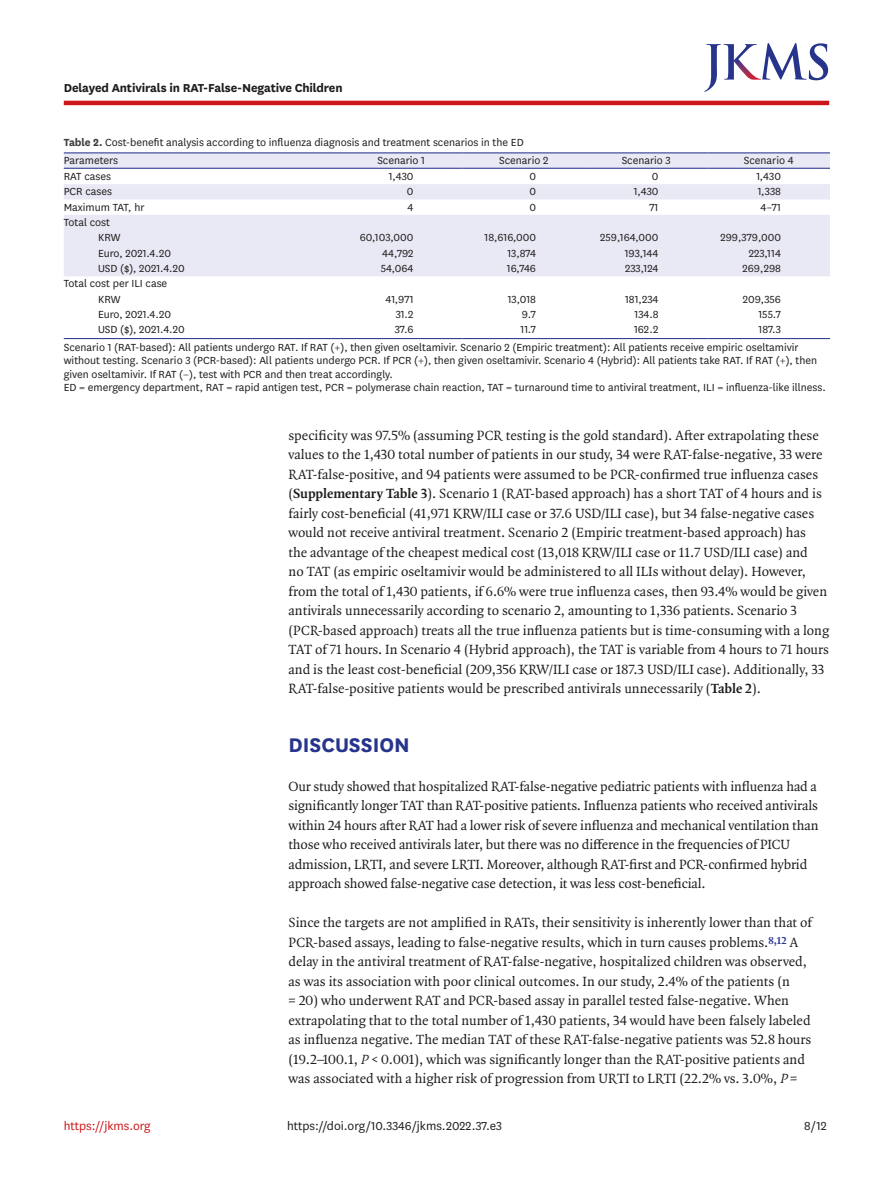
<style>
.page{position:relative;width:893px;height:1191px;background:#fff}
.page>*{position:absolute;margin:0;border:0;box-sizing:border-box;transform-origin:0 0}
.body_title1{font:700 23.1px "National";color:#27348b}
.body_p_first{font:14.25px/19.5px "Quadraat OT";color:#1d1d1b}
.body_p{font:14.25px/19.5px "Quadraat OT";color:#1d1d1b}
.alt-title-type{font:700 13.5px "National";letter-spacing:-.01em;color:#1d1d1b}
.doi_running_footer{font:13.5px "National";color:#1d1d1b}
.t1{font:13.5px "National";color:#cd171a}
.table-wrap-foot_p_fi{font:12px/13.5px "National";color:#1d1d1b}
.tbody_entry{font:12px "National";color:#1d1d1b}
.table-wrap-foot_p{font:12px "National";color:#1d1d1b}
.table-wrap_caption{font:12px "National";color:#1d1d1b}
.thead_entry{font:12px "National";color:#1d1d1b}
.s1{font-weight:700;color:#3d3d3c}
.s2{font-weight:700}
.s3{font-style:italic}
</style>
<div class="page">
<hr style="left:64px;top:101px;width:765px;height:4px;background:#cd171a">
<svg style="left:704px;top:43px;width:124px;height:49px"></svg>
<svg style="left:64px;top:153px;width:766px;height:123px;fill:#e9e8f5"></svg>
<hr style="left:64px;top:152px;width:34px;height:1px;background:#27348b">
<hr style="left:98px;top:152px;width:242px;height:1px;background:#27348b">
<hr style="left:340px;top:152px;width:122px;height:1px;background:#27348b">
<hr style="left:462px;top:152px;width:123px;height:1px;background:#27348b">
<hr style="left:585px;top:152px;width:122px;height:1px;background:#27348b">
<hr style="left:707px;top:152px;width:123px;height:1px;background:#27348b">
<hr style="left:64px;top:168px;width:34px;height:1px;background:#27348b">
<hr style="left:98px;top:168px;width:242px;height:1px;background:#27348b">
<hr style="left:340px;top:168px;width:122px;height:1px;background:#27348b">
<hr style="left:462px;top:168px;width:123px;height:1px;background:#27348b">
<hr style="left:585px;top:168px;width:122px;height:1px;background:#27348b">
<hr style="left:707px;top:168px;width:123px;height:1px;background:#27348b">
<hr style="left:64px;top:338px;width:34px;height:1px;background:#27348b">
<hr style="left:98px;top:338px;width:242px;height:1px;background:#27348b">
<hr style="left:340px;top:338px;width:122px;height:1px;background:#27348b">
<hr style="left:462px;top:338px;width:123px;height:1px;background:#27348b">
<hr style="left:585px;top:338px;width:122px;height:1px;background:#27348b">
<hr style="left:707px;top:338px;width:123px;height:1px;background:#27348b">
<p class="alt-title-type" style="left:64px;top:78px;width:280px">Delayed Antivirals in RAT-False-Negative Children</p>
<p class="table-wrap_caption" style="left:64px;top:135px;width:461px"><span class="s1">Table 2.</span> Cost-benefit analysis according to influenza diagnosis and treatment scenarios in the ED</p>
<p class="thead_entry" style="left:64px;top:152px;width:56px">Parameters</p>
<p class="thead_entry" style="left:377px;top:152px;width:49px">Scenario 1</p>
<p class="thead_entry" style="left:499px;top:152px;width:51px">Scenario 2</p>
<p class="thead_entry" style="left:622px;top:152px;width:51px">Scenario 3</p>
<p class="thead_entry" style="left:744px;top:152px;width:51px">Scenario 4</p>
<p class="tbody_entry" style="left:64px;top:168px;width:49px">RAT cases</p>
<p class="tbody_entry" style="left:389px;top:168px;width:26px">1,430</p>
<p class="tbody_entry" style="left:529px;top:168px;width:8px">0</p>
<p class="tbody_entry" style="left:652px;top:168px;width:8px">0</p>
<p class="tbody_entry" style="left:756px;top:168px;width:26px">1,430</p>
<p class="tbody_entry" style="left:64px;top:184px;width:50px">PCR cases</p>
<p class="tbody_entry" style="left:407px;top:184px;width:8px">0</p>
<p class="tbody_entry" style="left:529px;top:184px;width:8px">0</p>
<p class="tbody_entry" style="left:634px;top:184px;width:26px">1,430</p>
<p class="tbody_entry" style="left:758px;top:184px;width:25px">1,338</p>
<p class="tbody_entry" style="left:64px;top:199px;width:82px">Maximum TAT, hr</p>
<p class="tbody_entry" style="left:408px;top:199px;width:7px">4</p>
<p class="tbody_entry" style="left:529px;top:199px;width:8px">0</p>
<p class="tbody_entry" style="left:649px;top:199px;width:11px">71</p>
<p class="tbody_entry" style="left:760px;top:199px;width:22px">4–71</p>
<p class="tbody_entry" style="left:64px;top:214px;width:48px">Total cost</p>
<p class="tbody_entry" style="left:98px;top:230px;width:24px">KRW</p>
<p class="tbody_entry" style="left:360px;top:230px;width:55px">60,103,000</p>
<p class="tbody_entry" style="left:484px;top:230px;width:53px">18,616,000</p>
<p class="tbody_entry" style="left:600px;top:230px;width:60px">259,164,000</p>
<p class="tbody_entry" style="left:720px;top:230px;width:62px">299,379,000</p>
<p class="tbody_entry" style="left:98px;top:245px;width:75px">Euro, 2021.4.20</p>
<p class="tbody_entry" style="left:382px;top:245px;width:33px">44,792</p>
<p class="tbody_entry" style="left:507px;top:245px;width:30px">13,874</p>
<p class="tbody_entry" style="left:625px;top:245px;width:35px">193,144</p>
<p class="tbody_entry" style="left:749px;top:245px;width:34px">223,114</p>
<p class="tbody_entry" style="left:98px;top:260px;width:88px">USD ($), 2021.4.20</p>
<p class="tbody_entry" style="left:381px;top:260px;width:34px">54,064</p>
<p class="tbody_entry" style="left:507px;top:260px;width:31px">16,746</p>
<p class="tbody_entry" style="left:625px;top:260px;width:35px">233,124</p>
<p class="tbody_entry" style="left:742px;top:260px;width:40px">269,298</p>
<p class="tbody_entry" style="left:64px;top:276px;width:105px">Total cost per ILI case</p>
<p class="tbody_entry" style="left:98px;top:291px;width:24px">KRW</p>
<p class="tbody_entry" style="left:385px;top:291px;width:30px">41,971</p>
<p class="tbody_entry" style="left:508px;top:291px;width:30px">13,018</p>
<p class="tbody_entry" style="left:625px;top:291px;width:35px">181,234</p>
<p class="tbody_entry" style="left:743px;top:291px;width:40px">209,356</p>
<p class="tbody_entry" style="left:98px;top:307px;width:75px">Euro, 2021.4.20</p>
<p class="tbody_entry" style="left:396px;top:307px;width:19px">31.2</p>
<p class="tbody_entry" style="left:522px;top:307px;width:16px">9.7</p>
<p class="tbody_entry" style="left:634px;top:307px;width:26px">134.8</p>
<p class="tbody_entry" style="left:758px;top:307px;width:24px">155.7</p>
<p class="tbody_entry" style="left:98px;top:322px;width:88px">USD ($), 2021.4.20</p>
<p class="tbody_entry" style="left:395px;top:322px;width:20px">37.6</p>
<p class="tbody_entry" style="left:520px;top:322px;width:17px">11.7</p>
<p class="tbody_entry" style="left:634px;top:322px;width:26px">162.2</p>
<p class="tbody_entry" style="left:758px;top:322px;width:24px">187.3</p>
<p class="table-wrap-foot_p_fi" style="left:64px;top:340px;width:755px">Scenario 1 (RAT-based): All patients undergo RAT. If RAT (+), then given oseltamivir. Scenario 2 (Empiric treatment): All patients receive empiric oseltamivir without testing. Scenario 3 (PCR-based): All patients undergo PCR. If PCR (+), then given oseltamivir. Scenario 4 (Hybrid): All patients take RAT. If RAT (+), then given oseltamivir. If RAT (−), test with PCR and then treat accordingly.</p>
<p class="table-wrap-foot_p" style="left:64px;top:380px;width:763px">ED = emergency department, RAT = rapid antigen test, PCR = polymerase chain reaction, TAT = turnaround time to antiviral treatment, ILI = influenza-like illness.</p>
<p class="body_p_first" style="left:289px;top:425px;width:542px">specificity was 97.5% (assuming PCR testing is the gold standard). After extrapolating these values to the 1,430 total number of patients in our study, 34 were RAT-false-negative, 33 were RAT-false-positive, and 94 patients were assumed to be PCR-confirmed true influenza cases (<span class="s2">Supplementary Table 3</span>). Scenario 1 (RAT-based approach) has a short TAT of 4 hours and is fairly cost-beneficial (41,971 KRW/ILI case or 37.6 USD/ILI case), but 34 false-negative cases would not receive antiviral treatment. Scenario 2 (Empiric treatment-based approach) has<br>the advantage of the cheapest medical cost (13,018 KRW/ILI case or 11.7 USD/ILI case) and<br>no TAT (as empiric oseltamivir would be administered to all ILIs without delay). However, from the total of 1,430 patients, if 6.6% were true influenza cases, then 93.4% would be given antivirals unnecessarily according to scenario 2, amounting to 1,336 patients. Scenario 3 (PCR-based approach) treats all the true influenza patients but is time-consuming with a long TAT of 71 hours. In Scenario 4 (Hybrid approach), the TAT is variable from 4 hours to 71 hours and is the least cost-beneficial (209,356 KRW/ILI case or 187.3 USD/ILI case). Additionally, 33<br>RAT-false-positive patients would be prescribed antivirals unnecessarily (<span class="s2">Table 2</span>).</p>
<p class="body_title1" style="left:289px;top:728px;width:123px">DISCUSSION</p>
<p class="body_p_first" style="left:289px;top:776px;width:531px">Our study showed that hospitalized RAT-false-negative pediatric patients with influenza had a significantly longer TAT than RAT-positive patients. Influenza patients who received antivirals within 24 hours after RAT had a lower risk of severe influenza and mechanical ventilation than those who received antivirals later, but there was no difference in the frequencies of PICU admission, LRTI, and severe LRTI. Moreover, although RAT-first and PCR-confirmed hybrid approach showed false-negative case detection, it was less cost-beneficial.</p>
<p class="body_p" style="left:289px;top:913px;width:525px">Since the targets are not amplified in RATs, their sensitivity is inherently lower than that of PCR-based assays, leading to false-negative results, which in turn causes problems.<sup>8,12</sup> A delay in the antiviral treatment of RAT-false-negative, hospitalized children was observed, as was its association with poor clinical outcomes. In our study, 2.4% of the patients (n<br>= 20) who underwent RAT and PCR-based assay in parallel tested false-negative. When extrapolating that to the total number of 1,430 patients, 34 would have been falsely labeled as influenza negative. The median TAT of these RAT-false-negative patients was 52.8 hours (19.2–100.1, <span class="s3">P</span> &lt; 0.001), which was significantly longer than the RAT-positive patients and was associated with a higher risk of progression from URTI to LRTI (22.2% vs. 3.0%, <span class="s3">P</span> =</p>
<p class="t1" style="left:64px;top:1116px;width:88px">https://jkms.org</p>
<p class="doi_running_footer" style="left:287px;top:1116px;width:217px">https://doi.org/10.3346/jkms.2022.37.e3</p>
<p class="doi_running_footer" style="left:804px;top:1116px;width:24px">8/12</p>
</div>
